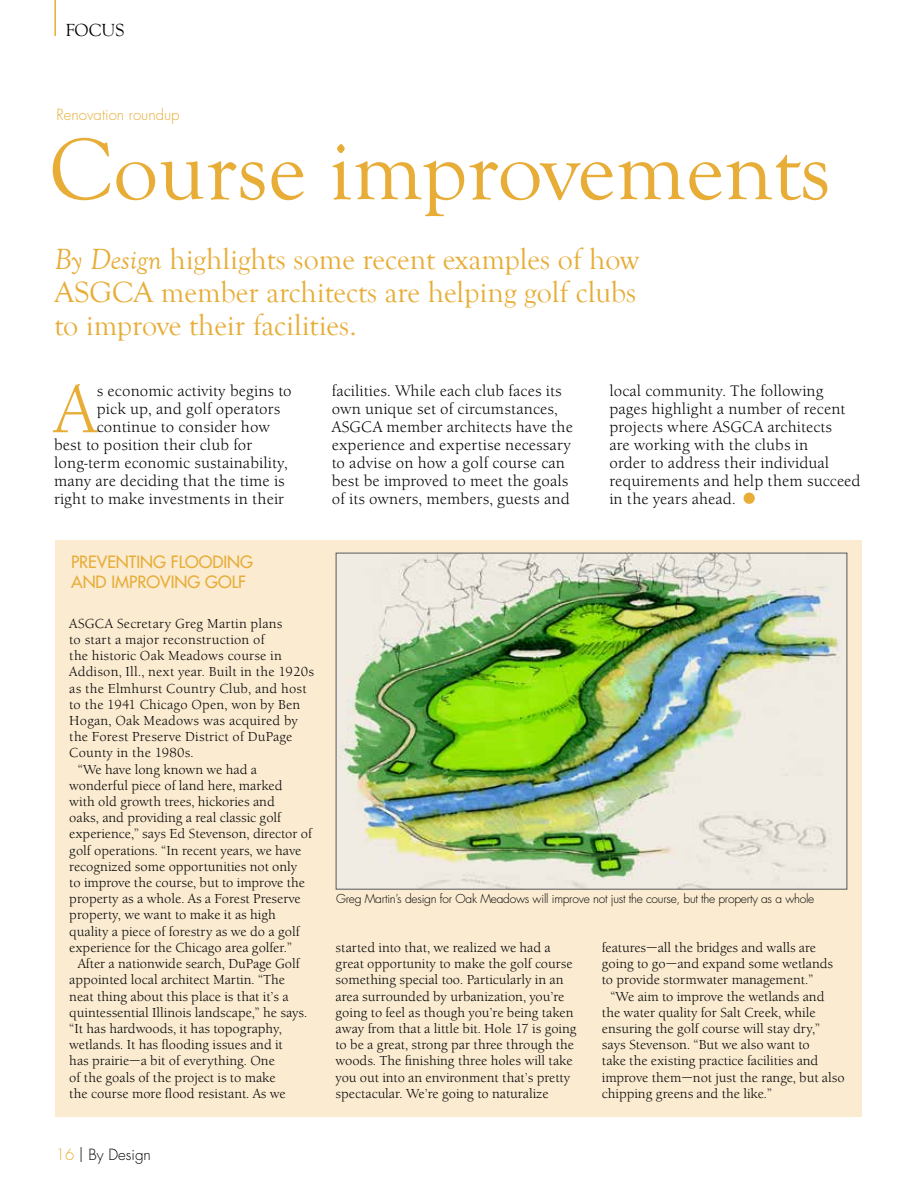
<style>
.page{position:relative;width:915px;height:1187px;background:#fff}
.page>*{position:absolute;margin:0;border:0;box-sizing:border-box;transform-origin:0 0}
.t1{font:90px "Goudy Old Style T";color:#e7ad37}
.t2{font:69.75px "Berkeley Old ITC";color:#e7ad37}
.t3{font:40.5px "Berkeley Old ITC";color:#e7ad37}
.t4{font:30px/33px "Goudy Old Style T";color:#e7ad37;text-align:justify}
.t5{font:18px "Goudy Old Style T";color:#000}
.t6{font:16.5px/19.8px "Futura";color:#e7ad37}
.t7{font:15.75px/18px "Berkeley Old ITC";letter-spacing:.01em;color:#000}
.t8{font:300 15px "Futura";color:#e7ad37}
.t9{font:300 15px "Futura";color:#000}
.t10{font:13.5px/16.2px "Berkeley Old ITC";color:#000}
.t11{font:300 12px "Futura";letter-spacing:-.02em;color:#000}
.s1{font-style:italic}
.s2{color:#e7ad37}
.s3{font-size:18px}
</style>
<div class="page">
<hr style="left:54px;top:0;width:2px;height:36px;background:#e7ad37">
<div style="left:55px;top:540px;width:806px;height:576px;background:#faebd1"></div>
<img style="left:337px;top:554px;width:508px;height:333px">
<h3 class="t5" style="left:65px;top:20px;width:61px">FOCUS</h3>
<p class="t8" style="left:57px;top:105px;width:124px">Renovation roundup</p>
<h1 class="t1" style="left:49px;top:120px;width:783px">Course improvements</h1>
<h3 class="t4" style="left:54px;top:243px;width:586px"><span class="s1">By Design</span> highlights some recent examples of how ASGCA member architects are helping golf clubs to improve their facilities.</h3>
<h2 class="t2" style="left:54px;top:369px;width:44px">A</h2>
<p class="t7" style="left:97px;top:382px;width:196px">s economic activity begins to</p>
<p class="t7" style="left:97px;top:400px;width:185px">pick up, and golf operators</p>
<p class="t7" style="left:97px;top:418px;width:174px">continue to consider how</p>
<p class="t7" style="left:54px;top:436px;width:200px">best to position their club for</p>
<p class="t7" style="left:54px;top:454px;width:235px">long-term economic sustainability,</p>
<p class="t7" style="left:54px;top:472px;width:232px">many are deciding that the time is</p>
<p class="t7" style="left:54px;top:490px;width:231px">right to make investments in their</p>
<p class="t7" style="left:331px;top:382px;width:242px">facilities. While each club faces its own unique set of circumstances, ASGCA member architects have the experience and expertise necessary to advise on how a golf course can best be improved to meet the goals of its owners, members, guests and</p>
<p class="t7" style="left:609px;top:382px;width:253px">local community. The following pages highlight a number of recent projects where ASGCA architects<br>are working with the clubs in<br>order to address their individual requirements and help them succeed in the years ahead.</p>
<h3 class="t3" style="left:735px;top:475px;width:29px">•</h3>
<p class="t6" style="left:71px;top:552px;width:183px">PREVENTING FLOODING<br>AND IMPROVING GOLF</p>
<p class="t10" style="left:69px;top:615px;width:214px">ASGCA Secretary Greg Martin plans</p>
<p class="t10" style="left:69px;top:631px;width:197px">to start a major reconstruction of</p>
<p class="t10" style="left:69px;top:647px;width:214px">the historic Oak Meadows course in</p>
<p class="t10" style="left:69px;top:664px;width:246px">Addison, Ill., next year. Built in the 1920s</p>
<p class="t10" style="left:69px;top:680px;width:239px">as the Elmhurst Country Club, and host</p>
<p class="t10" style="left:69px;top:696px;width:232px">to the 1941 Chicago Open, won by Ben</p>
<p class="t10" style="left:69px;top:712px;width:230px">Hogan, Oak Meadows was acquired by</p>
<p class="t10" style="left:69px;top:728px;width:224px">the Forest Preserve District of DuPage</p>
<p class="t10" style="left:69px;top:745px;width:126px">County in the 1980s.</p>
<p class="t10" style="left:78px;top:761px;width:181px">“We have long known we had a</p>
<p class="t10" style="left:69px;top:777px;width:215px">wonderful piece of land here, marked</p>
<p class="t10" style="left:69px;top:793px;width:207px">with old growth trees, hickories and</p>
<p class="t10" style="left:69px;top:809px;width:213px">oaks, and providing a real classic golf</p>
<p class="t10" style="left:69px;top:826px;width:244px">experience,” says Ed Stevenson, director of</p>
<p class="t10" style="left:69px;top:842px;width:233px">golf operations. “In recent years, we have</p>
<p class="t10" style="left:69px;top:858px;width:229px">recognized some opportunities not only</p>
<p class="t10" style="left:69px;top:874px;width:237px">to improve the course, but to improve the</p>
<p class="t10" style="left:69px;top:890px;width:233px">property as a whole. As a Forest Preserve</p>
<p class="t10" style="left:69px;top:907px;width:208px">property, we want to make it as high</p>
<p class="t10" style="left:69px;top:923px;width:232px">quality a piece of forestry as we do a golf</p>
<p class="t10" style="left:69px;top:939px;width:224px">experience for the Chicago area golfer.”</p>
<p class="t10" style="left:78px;top:955px;width:223px">After a nationwide search, DuPage Golf</p>
<p class="t10" style="left:69px;top:971px;width:217px">appointed local architect Martin. “The</p>
<p class="t10" style="left:69px;top:988px;width:221px">neat thing about this place is that it’s a</p>
<p class="t10" style="left:69px;top:1004px;width:239px">quintessential Illinois landscape,” he says.</p>
<p class="t10" style="left:69px;top:1020px;width:214px">“It has hardwoods, it has topography,</p>
<p class="t10" style="left:69px;top:1036px;width:215px">wetlands. It has flooding issues and it</p>
<p class="t10" style="left:69px;top:1052px;width:207px">has prairie–a bit of everything. One</p>
<p class="t10" style="left:69px;top:1069px;width:207px">of the goals of the project is to make</p>
<p class="t10" style="left:69px;top:1085px;width:218px">the course more flood resistant. As we</p>
<p class="t9" style="left:56px;top:1144px;width:97px"><span class="s2">16</span> <span class="s3">|</span> By Design</p>
<p class="t11" style="left:336px;top:891px;width:479px">Greg Martin’s design for Oak Meadows will improve not just the course, but the property as a whole</p>
<p class="t10" style="left:335px;top:939px;width:242px">started into that, we realized we had a great opportunity to make the golf course something special too. Particularly in an area surrounded by urbanization, you’re going to feel as though you’re being taken away from that a little bit. Hole 17 is going to be a great, strong par three through the woods. The finishing three holes will take you out into an environment that’s pretty spectacular. We’re going to naturalize</p>
<p class="t10" style="left:601px;top:939px;width:233px">features–all the bridges and walls are going to go–and expand some wetlands to provide stormwater management.”</p>
<p class="t10" style="left:601px;top:988px;width:244px;text-indent:9px">“We aim to improve the wetlands and the water quality for Salt Creek, while ensuring the golf course will stay dry,” says Stevenson. “But we also want to<br>take the existing practice facilities and improve them–not just the range, but also chipping greens and the like.”</p>
</div>
